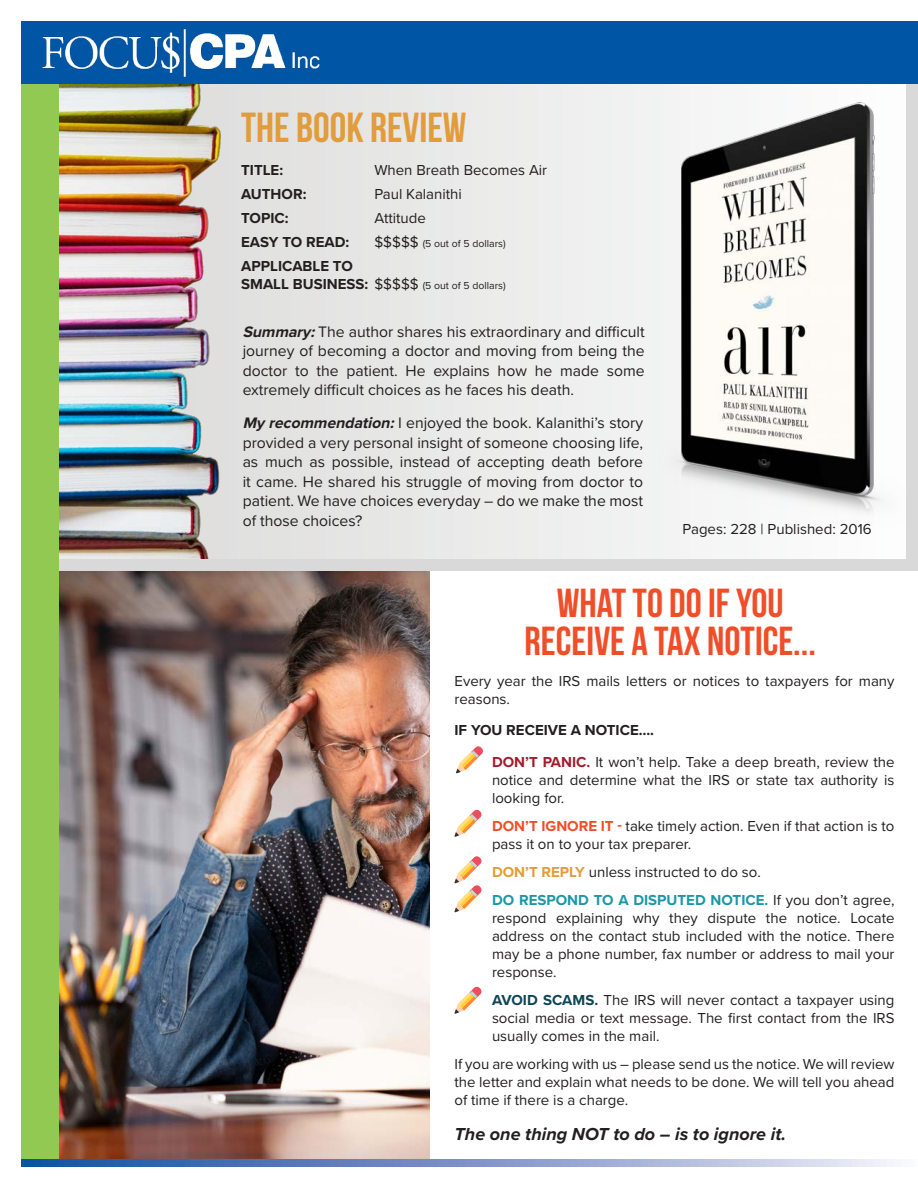
<style>
.page{position:relative;width:918px;height:1188px;background:#fff}
.page>*{position:absolute;margin:0;border:0;box-sizing:border-box;transform-origin:0 0}
.Focus_Heading{font:700 42px "Bebas Neue";color:#e29c3b}
.Focus_Heading-2{font:700 40.5px/37.5px "Bebas Neue";color:#f04e29;text-align:center}
.Focus_Paragraph_Text{font:italic 700 18px "Proxima Nova";color:#231f20}
.Focus_Paragraph_Text-2{font:15.75px/19.5px "Proxima Nova";color:#231f20;text-align:justify}
.Focus_Paragraph_Text-3{font:15px/18px "Proxima Nova";color:#231f20;text-align:justify}
.Focus_Paragraph_Text-4{font:700 15px/24px "Proxima Nova";color:#231f20}
.Focus_Paragraph_Text-5{font:10.5px "Proxima Nova";color:#231f20}
.s1{font-weight:700;font-style:italic}
.s2{font-size:15px}
.s3{font-weight:700;color:#a41c2c}
.s4{font-weight:700;color:#f04e29}
.s5{font-weight:700;color:#e29c3b}
.s6{font-weight:700;color:#1c97a8}
.s7{font-weight:700;color:#0e4658}
</style>
<div class="page">
<img style="left:59px;top:571px;width:371px;height:588px">
<div style="left:59px;top:84px;width:859px;height:484px;background:#eaeaea"></div>
<img style="left:59px;top:84px;width:169px;height:475px">
<div style="left:54px;top:559px;width:864px;height:12px;background:#d9d9d9"></div>
<div style="left:907px;top:84px;width:11px;height:487px;background:#d9d9d9"></div>
<div style="left:22px;top:22px;width:896px;height:62px;background:#0155a5"></div>
<img style="left:42px;top:29px;width:278px;height:47px">
<div style="left:22px;top:84px;width:37px;height:1075px;background:#92c953"></div>
<img style="left:681px;top:84px;width:226px;height:450px">
<svg style="left:456px;top:746px;width:27px;height:28px"></svg>
<svg style="left:454px;top:809px;width:28px;height:28px"></svg>
<svg style="left:454px;top:856px;width:28px;height:57px"></svg>
<svg style="left:454px;top:986px;width:28px;height:28px"></svg>
<svg style="left:22px;top:1159px;width:872px;height:7px;background:#7c97ca"></svg>
<p class="Focus_Heading" style="left:241px;top:104px;width:227px">THE BOOK REVIEW</p>
<p class="Focus_Paragraph_Text-4" style="left:241px;top:158px;width:113px">TITLE:<br>AUTHOR:<br>TOPIC:<br>EASY TO READ:<br>APPLICABLE TO</p>
<p class="Focus_Paragraph_Text-4" style="left:241px;top:272px;width:129px">SMALL BUSINESS:</p>
<p class="Focus_Paragraph_Text-2" style="left:243px;top:321px;width:404px"><span class="s1">Summary:</span>The author shares his extraordinary and difficult journey of becoming a doctor and moving from being the doctor to the patient. He explains how he made some extremely difficult choices as he faces his death.</p>
<p class="Focus_Paragraph_Text-2" style="left:243px;top:413px;width:402px"><span class="s1">Myrecommendation:</span>I enjoyed the book. Kalanithi’s story provided a very personal insight of someone choosing life, as much as possible, instead of accepting death before it came. He shared his struggle of moving from doctor to patient. We have choices everyday – do we make the most of those choices?</p>
<p class="Focus_Paragraph_Text-3" style="left:374px;top:161px;width:174px">When Breath Becomes Air</p>
<p class="Focus_Paragraph_Text-3" style="left:374px;top:182px;width:89px;line-height:24px">Paul Kalanithi<br>Attitude</p>
<p class="Focus_Paragraph_Text-5" style="left:374px;top:236px;width:133px"><span class="s2">$$$$$</span> (5 out of 5 dollars)</p>
<p class="Focus_Paragraph_Text-5" style="left:374px;top:278px;width:133px"><span class="s2">$$$$$</span> (5 out of 5 dollars)</p>
<p class="Focus_Paragraph_Text-3" style="left:683px;top:520px;width:191px">Pages: 228 | Published: 2016</p>
<p class="Focus_Heading-2" style="left:525px;top:584px;width:293px">WHAT TO DO IF YOU<br>RECEIVE A TAX NOTICE...</p>
<p class="Focus_Paragraph_Text-3" style="left:454px;top:671px;width:442px">Every year the IRS mails letters or notices to taxpayers for many reasons.</p>
<p class="Focus_Paragraph_Text-4" style="left:454px;top:718px;width:201px">IF YOU RECEIVE A NOTICE….</p>
<p class="Focus_Paragraph_Text-3" style="left:492px;top:752px;width:404px"><span class="s3">DON’T PANIC.</span> It won’t help. Take a deep breath, review the notice and determine what the IRS or state tax authority is looking for.</p>
<p class="Focus_Paragraph_Text-3" style="left:492px;top:816px;width:404px"><span class="s4">DON’T IGNORE IT -</span> take timely action. Even if that action is to pass it on to your tax preparer.</p>
<p class="Focus_Paragraph_Text-3" style="left:492px;top:862px;width:270px"><span class="s5">DON’T REPLY</span> unless instructed to do so.</p>
<p class="Focus_Paragraph_Text-3" style="left:492px;top:890px;width:404px"><span class="s6">DO RESPOND TO A DISPUTED NOTICE.</span> If you don’t agree, respond explaining why they dispute the notice. Locate address on the contact stub included with the notice. There may be a phone number, fax number or address to mail your response.</p>
<p class="Focus_Paragraph_Text-3" style="left:492px;top:990px;width:404px"><span class="s7">AVOID SCAMS.</span> The IRS will never contact a taxpayer using social media or text message. The first contact from the IRS usually comes in the mail.</p>
<p class="Focus_Paragraph_Text-3" style="left:454px;top:1054px;width:442px">If you are working with us – please send us the notice. We will review the letter and explain what needs to be done. We will tell you ahead of time if there is a charge.</p>
<p class="Focus_Paragraph_Text" style="left:454px;top:1120px;width:333px">The one thing NOT to do – is to ignore it.</p>
</div>
